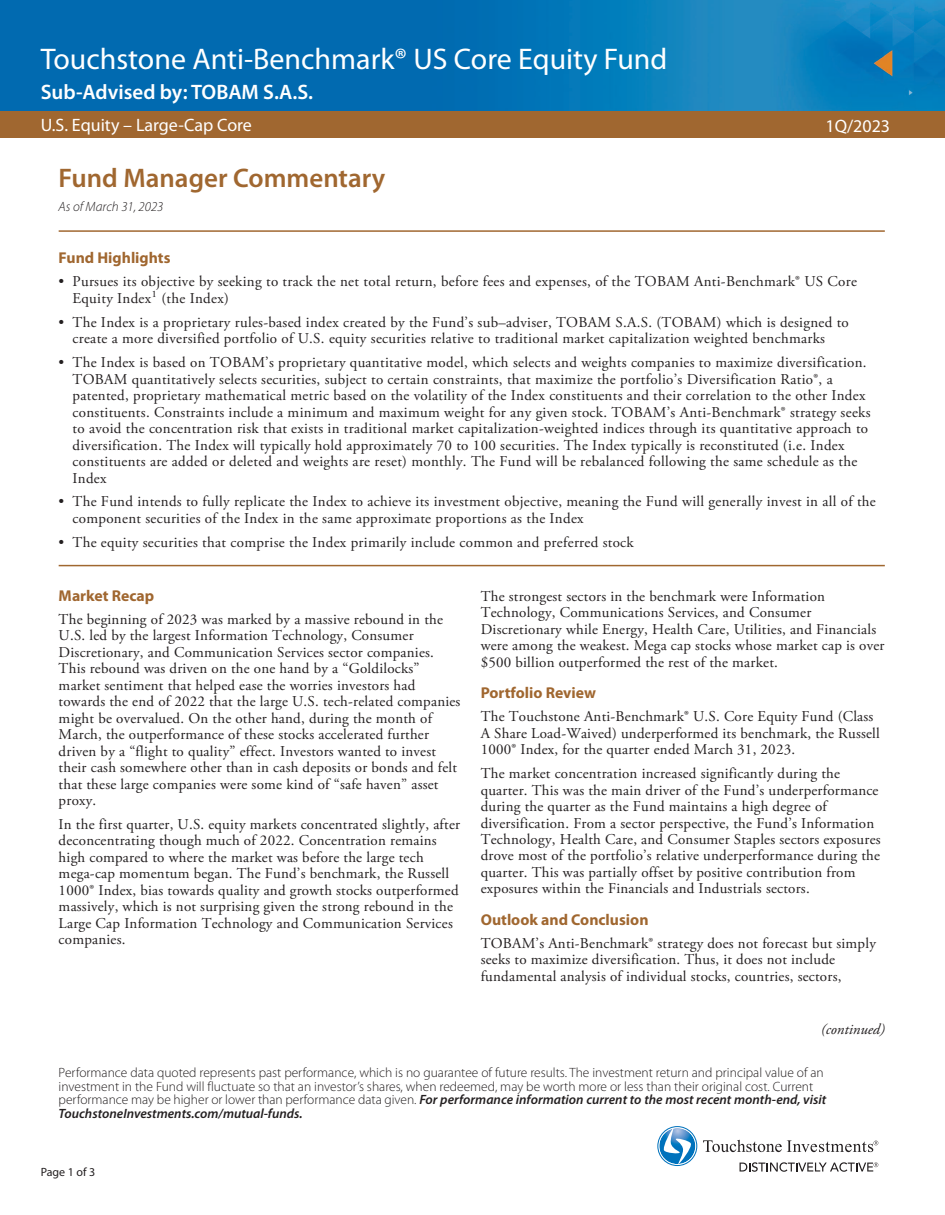
<style>
.page{position:relative;width:945px;height:1215px;background:#fff}
.page>*{position:absolute;margin:0;border:0;box-sizing:border-box;transform-origin:0 0}
.t1{font:30px "Myriad Pro";color:#fff}
.t2{font:600 27px "Myriad Pro";color:#a06730}
.t3{font:600 21px "Myriad Pro";color:#fff}
.t4{font:18px "Myriad Pro";color:#fff}
.t5{font:700 15.75px "Myriad Pro";color:#a06730}
.t6{font:15px/16.5px "Adobe Garamond Pro";letter-spacing:.015em;color:#231f20}
.t7{font:italic 15px "Adobe Garamond Pro";color:#231f20}
.t8{font:300 13.5px/13.5px "Myriad Pro";color:#231f20}
.t9{font:italic 300 13.5px "Myriad Pro";color:#231f20}
.t10{font:12px "Myriad Pro";color:#231f20}
.s1{font-weight:600;font-style:italic}
</style>
<div class="page">
<div style="left:0;top:111px;width:945px;height:27px;background:#a06730"></div>
<hr style="left:59px;top:230px;width:826px;height:2px;background:#a06730">
<hr style="left:59px;top:565px;width:826px;height:1px;background:#a06730">
<img style="left:0;top:0;width:945px;height:111px">
<svg style="left:657px;top:1126px;width:40px;height:40px"></svg>
<svg style="left:703px;top:1140px;width:175px;height:12px"></svg>
<svg style="left:740px;top:1162px;width:138px;height:10px"></svg>
<h1 class="t1" style="left:41px;top:42px;width:628px">Touchstone Anti-Benchmark® US Core Equity Fund</h1>
<h3 class="t3" style="left:41px;top:78px;width:274px">Sub-Advised by: TOBAM S.A.S.</h3>
<p class="t4" style="left:41px;top:115px;width:213px">U.S. Equity – Large-Cap Core</p>
<p class="t4" style="left:825px;top:116px;width:66px">1Q/2023</p>
<h2 class="t2" style="left:59px;top:161px;width:328px">Fund Manager Commentary</h2>
<p class="t9" style="left:59px;top:199px;width:106px">As of March 31, 2023</p>
<p class="t5" style="left:59px;top:248px;width:113px">Fund Highlights</p>
<p class="t6" style="left:73px;top:274px;width:786px;text-indent:-14px">• Pursues its objective by seeking to track the net total return, before fees and expenses, of the TOBAM Anti-Benchmark® US Core<br>Equity Index<sup>1</sup> (the Index)</p>
<p class="t6" style="left:73px;top:314px;width:778px;text-indent:-14px">• The Index is a proprietary rules-based index created by the Fund’s sub–adviser, TOBAM S.A.S. (TOBAM) which is designed to create a more diversified portfolio of U.S. equity securities relative to traditional market capitalization weighted benchmarks</p>
<p class="t6" style="left:73px;top:355px;width:800px;text-indent:-14px">• The Index is based on TOBAM’s proprietary quantitative model, which selects and weights companies to maximize diversification.<br>TOBAM quantitatively selects securities, subject to certain constraints, that maximize the portfolio’s Diversification Ratio®, a patented, proprietary mathematical metric based on the volatility of the Index constituents and their correlation to the other Index constituents. Constraints include a minimum and maximum weight for any given stock. TOBAM’s Anti-Benchmark® strategy seeks to avoid the concentration risk that exists in traditional market capitalization-weighted indices through its quantitative approach to diversification. The Index will typically hold approximately 70 to 100 securities. The Index typically is reconstituted (i.e. Index constituents are added or deleted and weights are reset) monthly. The Fund will be rebalanced following the same schedule as the Index</p>
<p class="t6" style="left:73px;top:494px;width:805px;text-indent:-14px">• The Fund intends to fully replicate the Index to achieve its investment objective, meaning the Fund will generally invest in all of the component securities of the Index in the same approximate proportions as the Index</p>
<p class="t6" style="left:59px;top:534px;width:577px">• The equity securities that comprise the Index primarily include common and preferred stock</p>
<p class="t5" style="left:59px;top:585px;width:97px">Market Recap</p>
<p class="t6" style="left:59px;top:611px;width:403px">The beginning of 2023 was marked by a massive rebound in the U.S. led by the largest Information Technology, Consumer Discretionary, and Communication Services sector companies.<br>This rebound was driven on the one hand by a “Goldilocks” market sentiment that helped ease the worries investors had towards the end of 2022 that the large U.S. tech-related companies might be overvalued. On the other hand, during the month of March, the outperformance of these stocks accelerated further driven by a “flight to quality” effect. Investors wanted to invest their cash somewhere other than in cash deposits or bonds and felt that these large companies were some kind of “safe haven” asset proxy.</p>
<p class="t6" style="left:59px;top:817px;width:403px">In the first quarter, U.S. equity markets concentrated slightly, after deconcentrating though much of 2022. Concentration remains high compared to where the market was before the large tech mega-cap momentum began. The Fund’s benchmark, the Russell 1000® Index, bias towards quality and growth stocks outperformed massively, which is not surprising given the strong rebound in the Large Cap Information Technology and Communication Services companies.</p>
<p class="t6" style="left:481px;top:588px;width:405px">The strongest sectors in the benchmark were Information Technology, Communications Services, and Consumer Discretionary while Energy, Health Care, Utilities, and Financials were among the weakest. Mega cap stocks whose market cap is over $500 billion outperformed the rest of the market.</p>
<p class="t5" style="left:481px;top:682px;width:117px">Portfolio Review</p>
<p class="t6" style="left:481px;top:709px;width:401px">The Touchstone Anti-Benchmark® U.S. Core Equity Fund (Class<br>A Share Load-Waived) underperformed its benchmark, the Russell<br>1000® Index, for the quarter ended March 31, 2023.</p>
<p class="t6" style="left:481px;top:766px;width:401px">The market concentration increased significantly during the quarter. This was the main driver of the Fund’s underperformance during the quarter as the Fund maintains a high degree of diversification. From a sector perspective, the Fund’s Information Technology, Health Care, and Consumer Staples sectors exposures drove most of the portfolio’s relative underperformance during the quarter. This was partially offset by positive contribution from exposures within the Financials and Industrials sectors.</p>
<p class="t5" style="left:481px;top:909px;width:169px">Outlook and Conclusion</p>
<p class="t6" style="left:481px;top:936px;width:397px">TOBAM’s Anti-Benchmark® strategy does not forecast but simply seeks to maximize diversification. Thus, it does not include fundamental analysis of individual stocks, countries, sectors,</p>
<p class="t7" style="left:821px;top:1020px;width:65px">(continued)</p>
<p class="t8" style="left:59px;top:1066px;width:769px">Performance data quoted represents past performance, which is no guarantee of future results. The investment return and principal value of an investment in the Fund will fluctuate so that an investor’s shares, when redeemed, may be worth more or less than their original cost. Current performance may be higher or lower than performance data given. <span class="s1">For performance information current to the most recent month-end, visit TouchstoneInvestments.com/mutual-funds.</span></p>
<p class="t10" style="left:41px;top:1166px;width:56px">Page 1 of 3</p>
</div>
